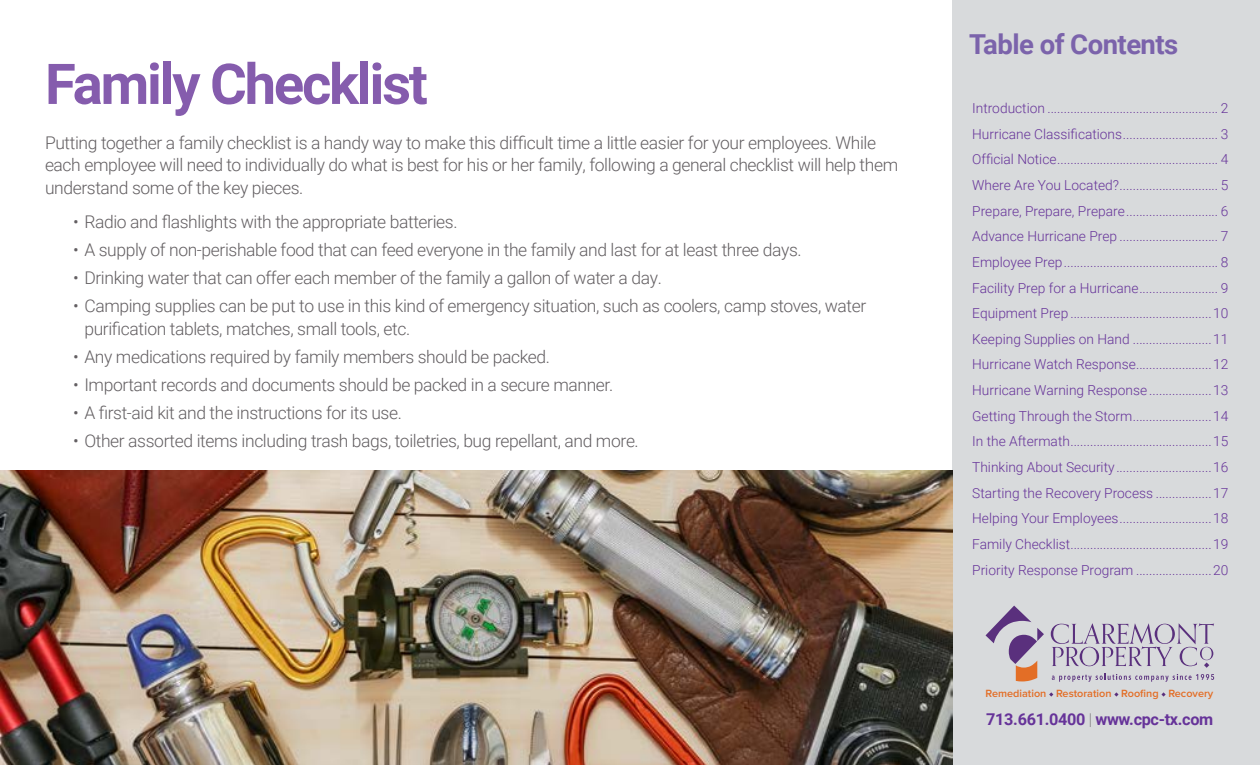
<style>
.page{position:relative;width:1260px;height:765px;background:#fff}
.page>*{position:absolute;margin:0;border:0;box-sizing:border-box;transform-origin:0 0}
.t1{font:700 56.25px "Roboto";letter-spacing:-.04em;color:#855cad}
.t2{font:700 27.5px "Roboto";letter-spacing:-.02em;color:#7b63ab}
.t3{font:300 17.5px/22.5px "Roboto";letter-spacing:-.02em;color:#635f62}
.t4{font:700 16.25px "Roboto";letter-spacing:-.02em;color:#639}
.t5{font:300 13.75px/25.6px "Roboto";color:#639;text-align:justify}
.t6{font:600 10.88px "Proxima Nova";color:#e36d25}
.s1{font-weight:100;color:#474445}
</style>
<div class="page">
<div style="left:952px;top:0;width:308px;height:765px;background:#d8dadc"></div>
<svg style="left:986px;top:606px;width:58px;height:75px"></svg>
<svg style="left:1052px;top:674px;width:162px;height:8px"></svg>
<svg style="left:1051px;top:623px;width:163px;height:45px"></svg>
<svg style="left:1049px;top:692px;width:4px;height:5px"></svg>
<svg style="left:1114px;top:692px;width:5px;height:5px"></svg>
<svg style="left:1161px;top:692px;width:5px;height:5px"></svg>
<img style="left:0;top:471px;width:952px;height:294px">
<h1 class="t1" style="left:45px;top:45px;width:384px">Family Checklist</h1>
<p class="t3" style="left:45px;top:131px;width:855px">Putting together a family checklist is a handy way to make this difficult time a little easier for your employees. While each employee will need to individually do what is best for his or her family, following a general checklist will help them understand some of the key pieces.</p>
<p class="t3" style="left:73px;top:210px;width:386px">• Radio and flashlights with the appropriate batteries.</p>
<p class="t3" style="left:73px;top:238px;width:730px">• A supply of non-perishable food that can feed everyone in the family and last for at least three days.</p>
<p class="t3" style="left:73px;top:266px;width:590px">• Drinking water that can offer each member of the family a gallon of water a day.</p>
<p class="t3" style="left:84px;top:294px;width:784px;text-indent:-11px">• Camping supplies can be put to use in this kind of emergency situation, such as coolers, camp stoves, water purification tablets, matches, small tools, etc.</p>
<p class="t3" style="left:73px;top:345px;width:478px">• Any medications required by family members should be packed.</p>
<p class="t3" style="left:73px;top:373px;width:542px">• Important records and documents should be packed in a secure manner.</p>
<p class="t3" style="left:73px;top:401px;width:330px">• A first-aid kit and the instructions for its use.</p>
<p class="t3" style="left:73px;top:429px;width:567px">• Other assorted items including trash bags, toiletries, bug repellant, and more.</p>
<h2 class="t2" style="left:969px;top:25px;width:211px">Table of Contents</h2>
<p class="t5" style="left:972px;top:95px;width:258px">Introduction .................................................... 2<br>Hurricane Classifications............................. 3<br>Official Notice................................................. 4<br>Where Are You Located?.............................. 5<br>Prepare, Prepare, Prepare............................ 6<br>Advance Hurricane Prep .............................. 7<br>Employee Prep............................................... 8<br>Facility Prep for a Hurricane........................ 9<br>Equipment Prep ...........................................10<br>Keeping Supplies on Hand ........................11<br>Hurricane Watch Response.......................12<br>Hurricane Warning Response ...................13<br>Getting Through the Storm........................14<br>In the Aftermath...........................................15<br>Thinking About Security .............................16<br>Starting the Recovery Process .................17<br>Helping Your Employees............................18<br>Family Checklist...........................................19<br>Priority Response Program .......................20</p>
<p class="t6" style="left:986px;top:686px;width:229px">Remediation Restoration Roofing Recovery</p>
<p class="t4" style="left:986px;top:708px;width:229px">713.661.0400 <span class="s1">|</span> www.cpc-tx.com</p>
</div>
